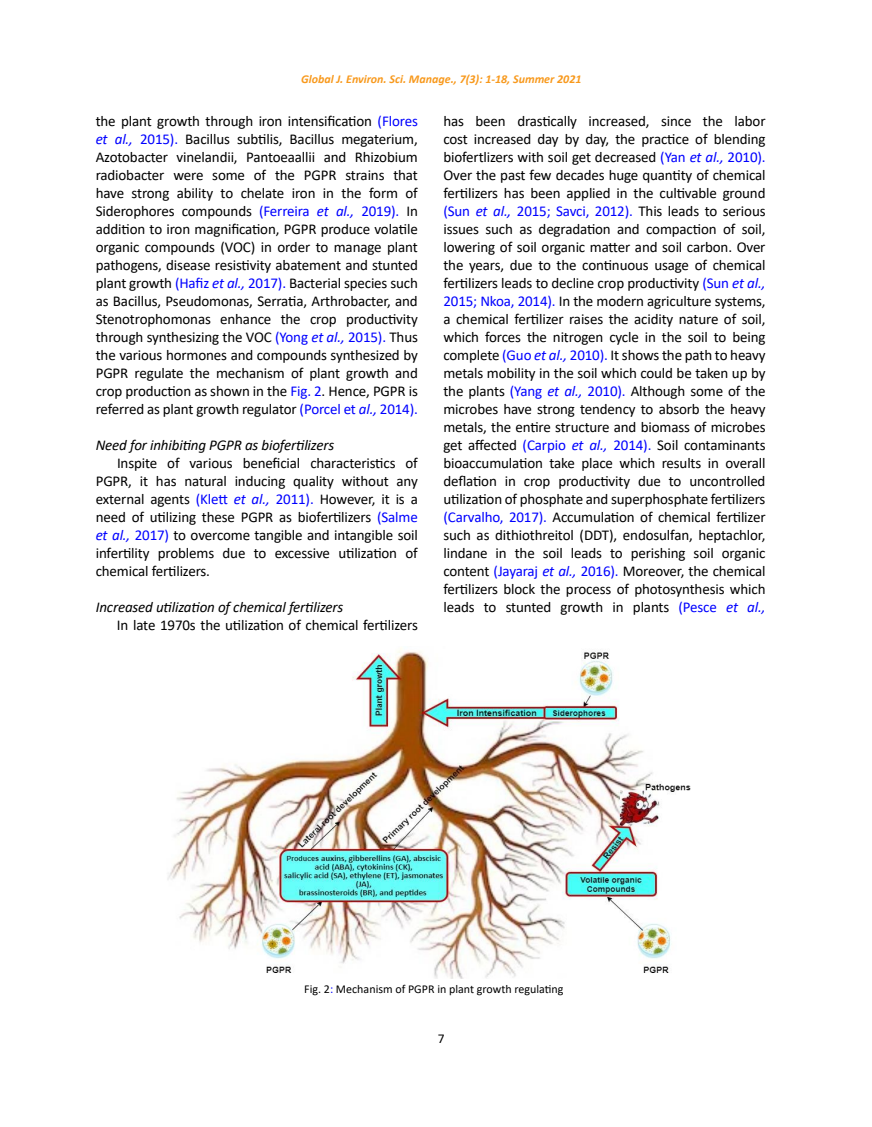
<style>
.page{position:relative;width:872px;height:1127px;background:#fff}
.page>*{position:absolute;margin:0;border:0;box-sizing:border-box;transform-origin:0 0}
.t1{font:15px/18px "Calibri";letter-spacing:-.01em;color:#000;text-align:justify}
.t2{font:italic 15px "Calibri";letter-spacing:-.01em;color:#000}
.t3{font:13.5px "Calibri";color:#000}
.t4{font:italic 700 12px "Calibri";color:#f8991d}
.t5{font:12px "Calibri";color:#000}
.s1{color:#00f}
.s2{font-style:italic;color:#00f}
</style>
<div class="page">
<img style="left:167px;top:648px;width:524px;height:330px">
<p class="t4" style="left:301px;top:70px;width:282px">Global J. Environ. Sci. Manage., 7(3): 1-18, Summer 2021</p>
<p class="t1" style="left:96px;top:112px;width:324px">the plant growth through iron intensification <span class="s1">(Flores </span><span class="s2">et al.,</span> <span class="s1">2015).</span> Bacillus subtilis, Bacillus megaterium, Azotobacter vinelandii, Pantoeaallii and Rhizobium radiobacter were some of the PGPR strains that have strong ability to chelate iron in the form of Siderophores compounds <span class="s1">(Ferreira</span> <span class="s2">et al.,</span> <span class="s1">2019).</span> In addition to iron magnification, PGPR produce volatile organic compounds (VOC) in order to manage plant pathogens, disease resistivity abatement and stunted plant growth <span class="s1">(Hafiz</span> <span class="s2">et al.,</span> <span class="s1">2017).</span> Bacterial species such as Bacillus, Pseudomonas, Serratia, Arthrobacter, and Stenotrophomonas enhance the crop productivity through synthesizing the VOC <span class="s1">(Yong</span> <span class="s2">et al.,</span> <span class="s1">2015).</span> Thus the various hormones and compounds synthesized by PGPR regulate the mechanism of plant growth and crop production as shown in the <span class="s1">Fig. 2</span>. Hence, PGPR is referred as plant growth regulator <span class="s1">(Porcel et</span> <span class="s2">al.,</span> <span class="s1">2014).</span></p>
<p class="t2" style="left:96px;top:435px;width:240px">Need for inhibiting PGPR as biofertilizers</p>
<p class="t1" style="left:96px;top:454px;width:324px;text-indent:21px">Inspite of various beneficial characteristics of PGPR, it has natural inducing quality without any external agents <span class="s1">(Klett</span> <span class="s2">et al.,</span> <span class="s1">2011).</span> However, it is a need of utilizing these PGPR as biofertilizers <span class="s1">(Salme </span><span class="s2">et al.,</span> <span class="s1">2017)</span> to overcome tangible and intangible soil infertility problems due to excessive utilization of chemical fertilizers.</p>
<p class="t2" style="left:96px;top:597px;width:249px">Increased utilization of chemical fertilizers</p>
<p class="t1" style="left:117px;top:616px;width:302px">In late 1970s the utilization of chemical fertilizers</p>
<p class="t1" style="left:443px;top:112px;width:324px">has been drastically increased, since the labor cost increased day by day, the practice of blending biofertlizers with soil get decreased <span class="s1">(Yan</span> <span class="s2">et al.,</span> <span class="s1">2010).<br></span>Over the past few decades huge quantity of chemical fertilizers has been applied in the cultivable ground <span class="s1">(Sun</span> <span class="s2">et al.,</span> <span class="s1">2015; Savci, 2012).</span> This leads to serious issues such as degradation and compaction of soil, lowering of soil organic matter and soil carbon. Over the years, due to the continuous usage of chemical fertilizers leads to decline crop productivity <span class="s1">(Sun</span> <span class="s2">et al., </span><span class="s1">2015; Nkoa, 2014).</span> In the modern agriculture systems, a chemical fertilizer raises the acidity nature of soil, which forces the nitrogen cycle in the soil to being complete <span class="s1">(Guo</span> <span class="s2">et al.,</span> <span class="s1">2010).</span> It shows the path to heavy metals mobility in the soil which could be taken up by the plants <span class="s1">(Yang</span> <span class="s2">et al.,</span> <span class="s1">2010).</span> Although some of the microbes have strong tendency to absorb the heavy metals, the entire structure and biomass of microbes get affected <span class="s1">(Carpio</span> <span class="s2">et al.,</span> <span class="s1">2014).</span> Soil contaminants bioaccumulation take place which results in overall deflation in crop productivity due to uncontrolled utilization of phosphate and superphosphate fertilizers <span class="s1">(Carvalho, 2017).</span> Accumulation of chemical fertilizer such as dithiothreitol (DDT), endosulfan, heptachlor, lindane in the soil leads to perishing soil organic content <span class="s1">(Jayaraj</span> <span class="s2">et al.,</span> <span class="s1">2016).</span> Moreover, the chemical fertilizers block the process of photosynthesis which leads to stunted growth in plants <span class="s1">(Pesce</span> <span class="s2">et al.,</span></p>
<p class="t5" style="left:304px;top:980px;width:261px">Fig. 2<span class="s1">:</span> Mechanism of PGPR in plant growth regulating</p>
<p class="t3" style="left:438px;top:1029px;width:8px">7</p>
</div>
